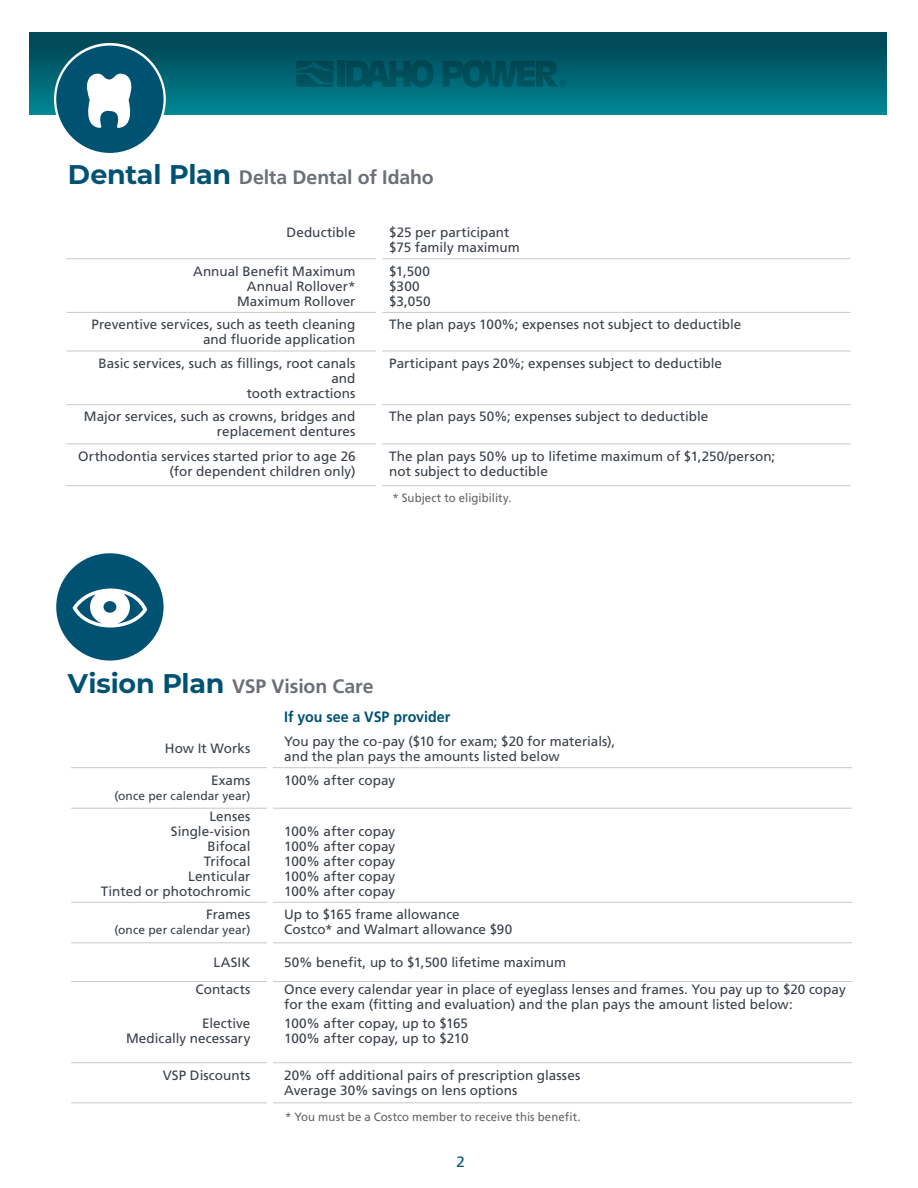
<style>
.page{position:relative;width:918px;height:1188px;background:#fff}
.page>*{position:absolute;margin:0;border:0;box-sizing:border-box;transform-origin:0 0}
.t1{font:700 19.5px "Frutiger LT Std";letter-spacing:-.005em;color:#6b7077}
.t2{font:700 15px "Frutiger LT Std";color:#005273;scale:.95 1}
.t3{font:15px "Frutiger LT Std";color:#005273}
.t4{font:13.5px/15px "Frutiger LT Std";color:#394049}
.t5{font:12px "Frutiger LT Std";letter-spacing:.005em;color:#636466;scale:.95 1}
.t6{font:12px "Frutiger LT Std";letter-spacing:.005em;color:#394049}
.s1{font-family:"Montserrat";font-size:27px;color:#005273}
</style>
<div class="page">
<svg style="left:29px;top:32px;width:858px;height:82px;background:#00616f"></svg>
<hr style="left:66px;top:258px;width:317px;height:1px;background:#c7c8ca">
<hr style="left:383px;top:258px;width:467px;height:1px;background:#c7c8ca">
<hr style="left:66px;top:312px;width:317px;height:1px;background:#c7c8ca">
<hr style="left:383px;top:312px;width:467px;height:1px;background:#c7c8ca">
<hr style="left:66px;top:351px;width:317px;height:1px;background:#c7c8ca">
<hr style="left:383px;top:351px;width:467px;height:1px;background:#c7c8ca">
<hr style="left:66px;top:404px;width:317px;height:1px;background:#c7c8ca">
<hr style="left:383px;top:404px;width:467px;height:1px;background:#c7c8ca">
<hr style="left:66px;top:443px;width:317px;height:1px;background:#c7c8ca">
<hr style="left:383px;top:443px;width:467px;height:1px;background:#c7c8ca">
<hr style="left:66px;top:485px;width:317px;height:1px;background:#c7c8ca">
<hr style="left:383px;top:485px;width:467px;height:1px;background:#c7c8ca">
<div style="left:376px;top:226px;width:6px;height:272px;background:#fff"></div>
<hr style="left:71px;top:767px;width:206px;height:1px;background:#c7c8ca">
<hr style="left:277px;top:767px;width:308px;height:1px;background:#c7c8ca">
<hr style="left:585px;top:767px;width:267px;height:1px;background:#c7c8ca">
<hr style="left:71px;top:808px;width:206px;height:1px;background:#c7c8ca">
<hr style="left:277px;top:808px;width:308px;height:1px;background:#c7c8ca">
<hr style="left:585px;top:808px;width:267px;height:1px;background:#c7c8ca">
<hr style="left:71px;top:902px;width:206px;height:1px;background:#c7c8ca">
<hr style="left:277px;top:902px;width:308px;height:1px;background:#c7c8ca">
<hr style="left:585px;top:902px;width:267px;height:1px;background:#c7c8ca">
<hr style="left:71px;top:942px;width:206px;height:1px;background:#c7c8ca">
<hr style="left:277px;top:942px;width:308px;height:1px;background:#c7c8ca">
<hr style="left:585px;top:942px;width:267px;height:1px;background:#c7c8ca">
<hr style="left:71px;top:981px;width:206px;height:1px;background:#c7c8ca">
<hr style="left:277px;top:981px;width:308px;height:1px;background:#c7c8ca">
<hr style="left:585px;top:981px;width:267px;height:1px;background:#c7c8ca">
<hr style="left:71px;top:1062px;width:206px;height:1px;background:#c7c8ca">
<hr style="left:277px;top:1062px;width:308px;height:1px;background:#c7c8ca">
<hr style="left:585px;top:1062px;width:267px;height:1px;background:#c7c8ca">
<hr style="left:71px;top:1102px;width:206px;height:1px;background:#c7c8ca">
<hr style="left:277px;top:1102px;width:308px;height:1px;background:#c7c8ca">
<hr style="left:585px;top:1102px;width:267px;height:1px;background:#c7c8ca">
<div style="left:267px;top:759px;width:6px;height:353px;background:#fff"></div>
<div style="left:54px;top:43px;width:112px;height:113px;border:4px solid #fff;border-radius:50%"></div>
<div style="left:56px;top:46px;width:108px;height:107px;background:#005273;border-radius:50%"></div>
<svg style="left:87px;top:74px;width:44px;height:54px"></svg>
<div style="left:68px;top:551px;width:112px;height:112px;border:4px solid #fff;border-radius:50%"></div>
<div style="left:56px;top:553px;width:108px;height:108px;background:#005273;border-radius:50%"></div>
<svg style="left:73px;top:589px;width:74px;height:39px"></svg>
<h1 class="t1" style="left:68px;top:166px;width:367px"><span class="s1">Dental Plan</span> Delta Dental of Idaho</h1>
<p class="t4" style="left:286px;top:225px;width:71px">Deductible</p>
<p class="t4" style="left:389px;top:225px;width:132px">$25 per participant $75 family maximum</p>
<p class="t4" style="left:193px;top:263px;width:164px;text-align:right">Annual Benefit Maximum<br>Annual Rollover*<br>Maximum Rollover</p>
<p class="t4" style="left:389px;top:263px;width:43px">$1,500 $300 $3,050</p>
<p class="t4" style="left:91px;top:317px;width:266px;text-align:right">Preventive services, such as teeth cleaning and fluoride application</p>
<p class="t4" style="left:389px;top:317px;width:354px">The plan pays 100%; expenses not subject to deductible</p>
<p class="t4" style="left:99px;top:356px;width:258px;text-align:right">Basic services, such as fillings, root canals and<br>tooth extractions</p>
<p class="t4" style="left:389px;top:356px;width:334px">Participant pays 20%; expenses subject to deductible</p>
<p class="t4" style="left:84px;top:409px;width:273px;text-align:right">Major services, such as crowns, bridges and replacement dentures</p>
<p class="t4" style="left:389px;top:409px;width:321px">The plan pays 50%; expenses subject to deductible</p>
<p class="t4" style="left:78px;top:449px;width:279px;text-align:right">Orthodontia services started prior to age 26 (for dependent children only)</p>
<p class="t4" style="left:389px;top:449px;width:387px">The plan pays 50% up to lifetime maximum of $1,250/person; not subject to deductible</p>
<p class="t5" style="left:392px;top:491px;width:127px">* Subject to eligibility.</p>
<h1 class="t1" style="left:68px;top:675px;width:307px"><span class="s1">Vision Plan</span> VSP Vision Care</h1>
<p class="t2" style="left:284px;top:708px;width:176px">If you see a VSP provider</p>
<p class="t4" style="left:165px;top:741px;width:87px">How It Works</p>
<p class="t4" style="left:284px;top:734px;width:333px">You pay the co-pay ($10 for exam; $20 for materials), and the plan pays the amounts listed below</p>
<p class="t4" style="left:211px;top:772px;width:41px">Exams</p>
<p class="t6" style="left:114px;top:788px;width:138px">(once per calendar year)</p>
<p class="t4" style="left:284px;top:772px;width:113px">100% after copay</p>
<p class="t4" style="left:101px;top:809px;width:151px;text-align:right">Lenses<br>Single-vision<br>Bifocal<br>Trifocal<br>Lenticular<br>Tinted or photochromic</p>
<p class="t4" style="left:206px;top:907px;width:46px">Frames</p>
<p class="t6" style="left:114px;top:923px;width:138px">(once per calendar year)</p>
<p class="t4" style="left:284px;top:824px;width:113px;text-align:justify">100% after copay 100% after copay 100% after copay 100% after copay 100% after copay</p>
<p class="t4" style="left:284px;top:907px;width:230px">Up to $165 frame allowance<br>Costco* and Walmart allowance $90</p>
<p class="t4" style="left:213px;top:955px;width:39px">LASIK</p>
<p class="t4" style="left:284px;top:955px;width:283px">50% benefit, up to $1,500 lifetime maximum</p>
<p class="t4" style="left:195px;top:982px;width:57px">Contacts</p>
<p class="t4" style="left:284px;top:982px;width:563px">Once every calendar year in place of eyeglass lenses and frames. You pay up to $20 copay for the exam (fitting and evaluation) and the plan pays the amount listed below:</p>
<p class="t4" style="left:126px;top:1016px;width:126px;text-align:right">Elective<br>Medically necessary</p>
<p class="t4" style="left:284px;top:1016px;width:186px">100% after copay, up to $165<br>100% after copay, up to $210</p>
<p class="t4" style="left:163px;top:1067px;width:89px">VSP Discounts</p>
<p class="t4" style="left:284px;top:1067px;width:298px">20% off additional pairs of prescription glasses<br>Average 30% savings on lens options</p>
<p class="t5" style="left:285px;top:1110px;width:313px">* You must be a Costco member to receive this benefit.</p>
<p class="t3" style="left:457px;top:1153px;width:10px">2</p>
</div>
